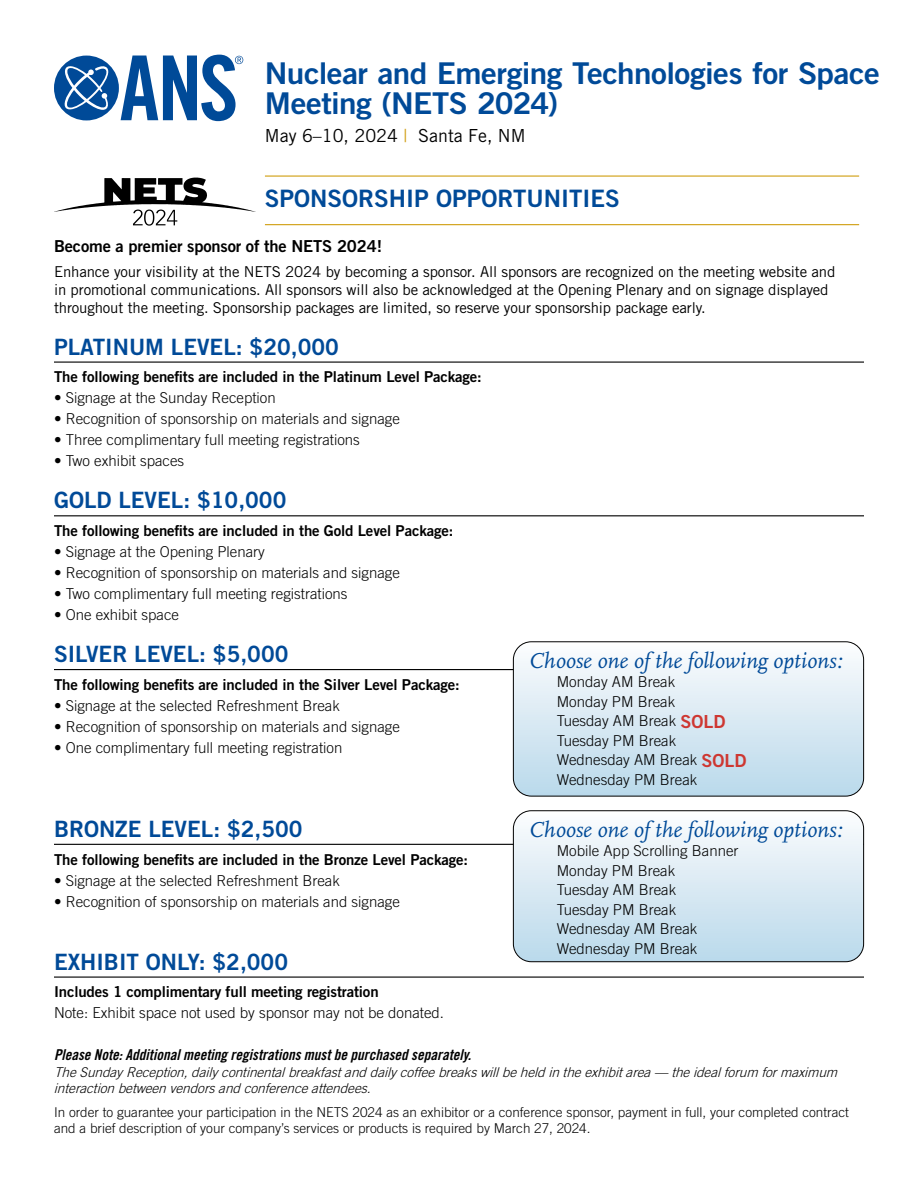
<style>
.page{position:relative;width:918px;height:1188px;background:#fff}
.page>*{position:absolute;margin:0;border:0;box-sizing:border-box;transform-origin:0 0}
.t1{font:30px/30px "Trade Gothic LT Std Bd 2";letter-spacing:-.015em;color:#004a98;scale:1.05 1}
.t2{font:24px "Trade Gothic LT Std Bd 2";color:#004a98}
.t3{font:22.5px "Trade Gothic LT Std Bd 2";color:#004a98}
.t4{font:italic 22.5px "Scala OT";color:#004a98}
.t5{font:18px "Trade Gothic LT Std";color:#000}
.t6{font:16.5px "Trade Gothic LT Std Bd 2";letter-spacing:-.01em;color:#000}
.t7{font:300 15px/19.5px "Trade Gothic LT Std";color:#000}
.t8{font:15px/18px "Trade Gothic LT Std";letter-spacing:-.01em;color:#000}
.t9{font:15px "Trade Gothic LT Std Bd 2";letter-spacing:-.01em;color:#000}
.t10{font:15px "Trade Gothic LT Std Bd Cn 20 Obl";color:#000}
.t11{font:300 13.5px/16.5px "Trade Gothic LT Std";color:#000}
.t12{font:italic 300 13.5px/16.5px "Trade Gothic LT Std";color:#000}
.s1{color:#d09e11}
.s2{font-family:"Trade Gothic LT Std Bd 2";font-weight:400;font-size:18px;color:#ce3731}
</style>
<div class="page">
<hr style="left:54px;top:362px;width:810px;height:1px;background:#000">
<hr style="left:54px;top:515px;width:810px;height:1px;background:#000">
<hr style="left:54px;top:669px;width:810px;height:1px;background:#000">
<hr style="left:54px;top:844px;width:810px;height:1px;background:#000">
<hr style="left:54px;top:977px;width:810px;height:1px;background:#000">
<svg style="left:54px;top:55px;width:189px;height:66px"></svg>
<hr style="left:265px;top:176px;width:594px;height:1px;background:#d09e11">
<hr style="left:265px;top:224px;width:594px;height:1px;background:#d09e11">
<svg style="left:513px;top:643px;width:351px;height:152px"></svg>
<div style="left:513px;top:641px;width:351px;height:156px;border:1px solid #000;border-radius:18px"></div>
<svg style="left:54px;top:178px;width:202px;height:48px"></svg>
<svg style="left:513px;top:812px;width:351px;height:150px"></svg>
<div style="left:513px;top:810px;width:351px;height:152px;border:1px solid #000;border-radius:18px"></div>
<h1 class="t1" style="left:265px;top:58px;width:587px">Nuclear and Emerging Technologies for Space<br>Meeting (NETS 2024)</h1>
<p class="t5" style="left:265px;top:125px;width:262px">May 6–10, 2024 <span class="s1">|</span> Santa Fe, NM</p>
<h2 class="t2" style="left:265px;top:183px;width:356px">SPONSORSHIP OPPORTUNITIES</h2>
<p class="t6" style="left:54px;top:236px;width:330px">Become a premier sponsor of the NETS 2024!</p>
<p class="t8" style="left:54px;top:263px;width:783px">Enhance your visibility at the NETS 2024 by becoming a sponsor. All sponsors are recognized on the meeting website and in promotional communications. All sponsors will also be acknowledged at the Opening Plenary and on signage displayed throughout the meeting. Sponsorship packages are limited, so reserve your sponsorship package early.</p>
<h3 class="t3" style="left:54px;top:333px;width:286px">PLATINUM LEVEL: $20,000</h3>
<p class="t9" style="left:54px;top:368px;width:429px">The following benefits are included in the Platinum Level Package:</p>
<p class="t7" style="left:54px;top:388px;width:223px">• Signage at the Sunday Reception</p>
<p class="t7" style="left:54px;top:409px;width:347px">• Recognition of sponsorship on materials and signage</p>
<p class="t7" style="left:54px;top:430px;width:307px">• Three complimentary full meeting registrations</p>
<p class="t7" style="left:54px;top:451px;width:132px">• Two exhibit spaces</p>
<h3 class="t3" style="left:54px;top:486px;width:234px">GOLD LEVEL: $10,000</h3>
<p class="t9" style="left:54px;top:521px;width:401px">The following benefits are included in the Gold Level Package:</p>
<p class="t7" style="left:54px;top:542px;width:212px">• Signage at the Opening Plenary</p>
<p class="t7" style="left:54px;top:563px;width:347px">• Recognition of sponsorship on materials and signage</p>
<p class="t7" style="left:54px;top:584px;width:295px">• Two complimentary full meeting registrations</p>
<p class="t7" style="left:54px;top:605px;width:127px">• One exhibit space</p>
<h3 class="t3" style="left:54px;top:640px;width:236px">SILVER LEVEL: $5,000</h3>
<p class="t9" style="left:54px;top:675px;width:407px">The following benefits are included in the Silver Level Package:</p>
<p class="t7" style="left:54px;top:696px;width:287px">• Signage at the selected Refreshment Break</p>
<p class="t7" style="left:54px;top:717px;width:347px">• Recognition of sponsorship on materials and signage</p>
<p class="t7" style="left:54px;top:738px;width:290px">• One complimentary full meeting registration</p>
<h3 class="t4" style="left:529px;top:648px;width:315px">Choose one of the following options:</h3>
<p class="t7" style="left:557px;top:672px;width:191px">Monday AM Break<br>Monday PM Break<br>Tuesday AM Break <span class="s2">SOLD<br></span>Tuesday PM Break<br>Wednesday AM Break <span class="s2">SOLD<br></span>Wednesday PM Break</p>
<h3 class="t4" style="left:529px;top:817px;width:315px">Choose one of the following options:</h3>
<p class="t7" style="left:557px;top:841px;width:183px">Mobile App Scrolling Banner<br>Monday PM Break<br>Tuesday AM Break<br>Tuesday PM Break<br>Wednesday AM Break<br>Wednesday PM Break</p>
<h3 class="t3" style="left:54px;top:815px;width:250px">BRONZE LEVEL: $2,500</h3>
<p class="t9" style="left:54px;top:850px;width:416px">The following benefits are included in the Bronze Level Package:</p>
<p class="t7" style="left:54px;top:870px;width:287px">• Signage at the selected Refreshment Break</p>
<p class="t7" style="left:54px;top:891px;width:347px">• Recognition of sponsorship on materials and signage</p>
<h3 class="t3" style="left:54px;top:948px;width:236px">EXHIBIT ONLY: $2,000</h3>
<p class="t9" style="left:54px;top:983px;width:326px">Includes 1 complimentary full meeting registration</p>
<p class="t7" style="left:54px;top:1003px;width:392px">Note: Exhibit space not used by sponsor may not be donated.</p>
<p class="t10" style="left:54px;top:1046px;width:419px">Please Note: Additional meeting registrations must be purchased separately.</p>
<p class="t12" style="left:54px;top:1064px;width:789px">TheSundayReception,dailycontinentalbreakfastanddailycoffeebreakswillbeheldintheexhibitarea— theidealforum formaximum interactionbetweenvendorsandconferenceattendees.</p>
<p class="t11" style="left:54px;top:1103px;width:796px">In order to guarantee your participation in the NETS 2024 as an exhibitor or a conference sponsor, payment in full, your completed contract and a brief description of your company’s services or products is required by March 27, 2024.</p>
</div>
